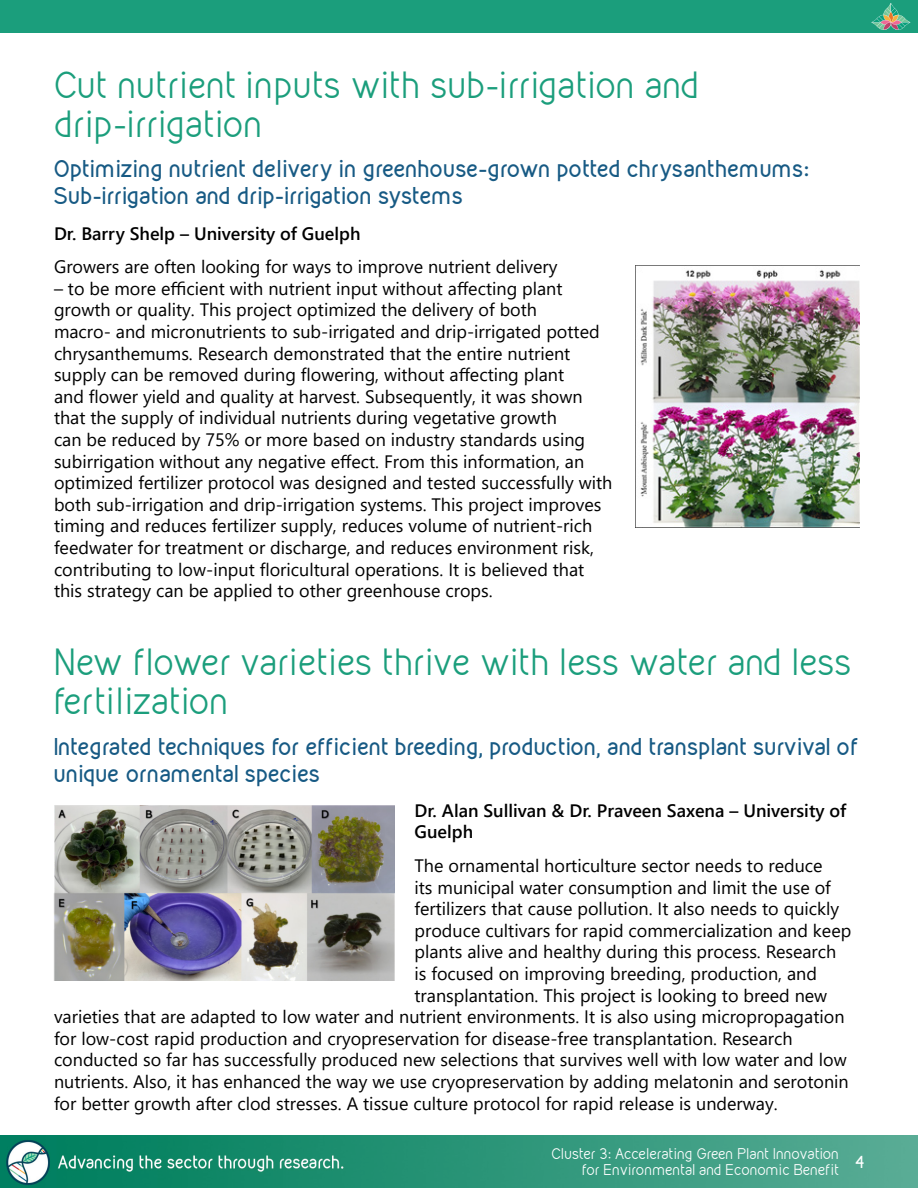
<style>
.page{position:relative;width:918px;height:1188px;background:#fff}
.page>*{position:absolute;margin:0;border:0;box-sizing:border-box;transform-origin:0 0}
.t1{font:33px/39px "Kirvy";color:#1b9e7c}
.t2{font:700 21px/27px "Kirvy";color:#175a84}
.t3{font:18px/21.6px "Segoe UI";color:#000}
.t4{font:600 18px/21.6px "Segoe UI";color:#000}
.t5{font:700 15px "Kirvy";color:#fff}
.t6{font:13.5px/16.2px "Kirvy";letter-spacing:-.01em;color:#fff;text-align:right}
</style>
<div class="page">
<div style="left:0;top:0;width:918px;height:33px;background:#1b9e7c"></div>
<svg style="left:871px;top:3px;width:39px;height:27px"></svg>
<img style="left:0;top:1136px;width:918px;height:52px">
<img style="left:635px;top:265px;width:225px;height:263px">
<img style="left:54px;top:805px;width:340px;height:175px">
<h1 class="t1" style="left:54px;top:65px;width:647px">Cut nutrient inputs with sub-irrigation and drip‑irrigation</h1>
<p class="t2" style="left:54px;top:155px;width:757px">Optimizing nutrient delivery in greenhouse-grown potted chrysanthemums:<br>Sub‑irrigation and drip-irrigation systems</p>
<p class="t4" style="left:54px;top:221px;width:308px">Dr. Barry Shelp – University of Guelph</p>
<p class="t3" style="left:54px;top:254px;width:505px">Growers are often looking for ways to improve nutrient delivery</p>
<p class="t3" style="left:54px;top:276px;width:560px">– to be more efficient with nutrient input without affecting plant growth or quality. This project optimized the delivery of both<br>macro- and micronutrients to sub-irrigated and drip-irrigated potted chrysanthemums. Research demonstrated that the entire nutrient supply can be removed during flowering, without affecting plant<br>and flower yield and quality at harvest. Subsequently, it was shown that the supply of individual nutrients during vegetative growth<br>can be reduced by 75% or more based on industry standards using subirrigation without any negative effect. From this information, an optimized fertilizer protocol was designed and tested successfully with both sub-irrigation and drip-irrigation systems. This project improves timing and reduces fertilizer supply, reduces volume of nutrient-rich feedwater for treatment or discharge, and reduces environment risk, contributing to low-input floricultural operations. It is believed that this strategy can be applied to other greenhouse crops.</p>
<h1 class="t1" style="left:54px;top:642px;width:800px">New flower varieties thrive with less water and less fertilization</h1>
<p class="t2" style="left:54px;top:733px;width:806px">Integrated techniques for efficient breeding, production, and transplant survival of unique ornamental species</p>
<p class="t4" style="left:415px;top:798px;width:433px">Dr. Alan Sullivan &amp; Dr. Praveen Saxena – University of<br>Guelph</p>
<p class="t3" style="left:415px;top:853px;width:410px">The ornamental horticulture sector needs to reduce</p>
<p class="t3" style="left:415px;top:875px;width:418px">its municipal water consumption and limit the use of</p>
<p class="t3" style="left:415px;top:896px;width:426px">fertilizers that cause pollution. It also needs to quickly</p>
<p class="t3" style="left:415px;top:918px;width:438px">produce cultivars for rapid commercialization and keep</p>
<p class="t3" style="left:415px;top:940px;width:423px">plants alive and healthy during this process. Research</p>
<p class="t3" style="left:415px;top:961px;width:404px">is focused on improving breeding, production, and</p>
<p class="t3" style="left:415px;top:983px;width:414px">transplantation. This project is looking to breed new</p>
<p class="t3" style="left:54px;top:1004px;width:792px">varieties that are adapted to low water and nutrient environments. It is also using micropropagation</p>
<p class="t3" style="left:54px;top:1026px;width:740px">for low-cost rapid production and cryopreservation for disease-free transplantation. Research</p>
<p class="t3" style="left:54px;top:1048px;width:794px">conducted so far has successfully produced new selections that survives well with low water and low</p>
<p class="t3" style="left:54px;top:1069px;width:796px">nutrients. Also, it has enhanced the way we use cryopreservation by adding melatonin and serotonin</p>
<p class="t3" style="left:54px;top:1091px;width:725px">for better growth after clod stresses. A tissue culture protocol for rapid release is underway.</p>
<p class="t6" style="left:551px;top:1146px;width:289px">Cluster 3: Accelerating Green Plant Innovation for Environmental and Economic Benefit</p>
<p class="t5" style="left:855px;top:1152px;width:11px">4</p>
</div>
